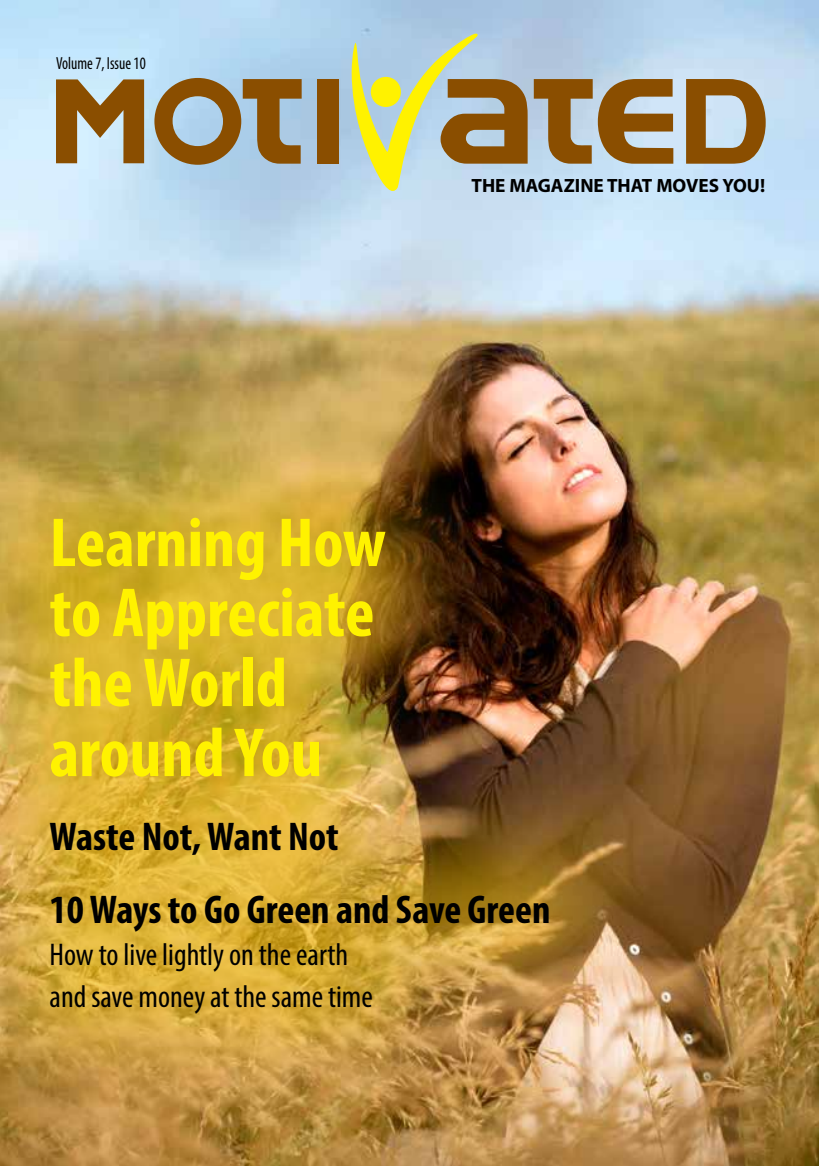
<style>
.page{position:relative;width:819px;height:1166px;background:#fff}
.page>*{position:absolute;margin:0;border:0;box-sizing:border-box;transform-origin:0 0}
.t1{font:700 condensed 70px/70px "Myriad Pro";color:#fff200}
.t2{font:700 condensed 40.25px/73.5px "Myriad Pro";color:#000}
.t3{font:condensed 31.5px/42px "Myriad Pro";color:#000}
.t4{font:700 19.25px "Myriad Pro";color:#000}
.t5{font:condensed 17.5px "Myriad Pro";color:#000;scale:.9 1}
</style>
<div class="page">
<img style="left:0;top:0;width:819px;height:1166px">
<div style="left:0;top:422px;width:644px;height:686px;background:#e9bf04;opacity:.5"></div>
<svg style="left:56px;top:79px;width:88px;height:84px;background:#a18253"></svg>
<div style="left:317px;top:79px;width:22px;height:85px;background:#8a4e00"></div>
<svg style="left:686px;top:79px;width:79px;height:85px;background:#a2855c"></svg>
<svg style="left:533px;top:79px;width:140px;height:85px;background:#a1865f"></svg>
<svg style="left:351px;top:33px;width:176px;height:163px;background:#babf99"></svg>
<svg style="left:154px;top:78px;width:147px;height:87px;background:#9b8c6f"></svg>
<p class="t5" style="left:56px;top:53px;width:101px">Volume 7, Issue 10</p>
<p class="t4" style="left:471px;top:173px;width:295px">THE MAGAZINE THAT MOVES YOU!</p>
<h1 class="t1" style="left:50px;top:506px;width:338px">Learning How to Appreciate the World around You</h1>
<p class="t2" style="left:50px;top:798px;width:502px">Waste Not, Want Not<br>10 Ways to Go Green and Save Green</p>
<p class="t3" style="left:50px;top:933px;width:325px">How to live lightly on the earth and save money at the same time</p>
</div>
